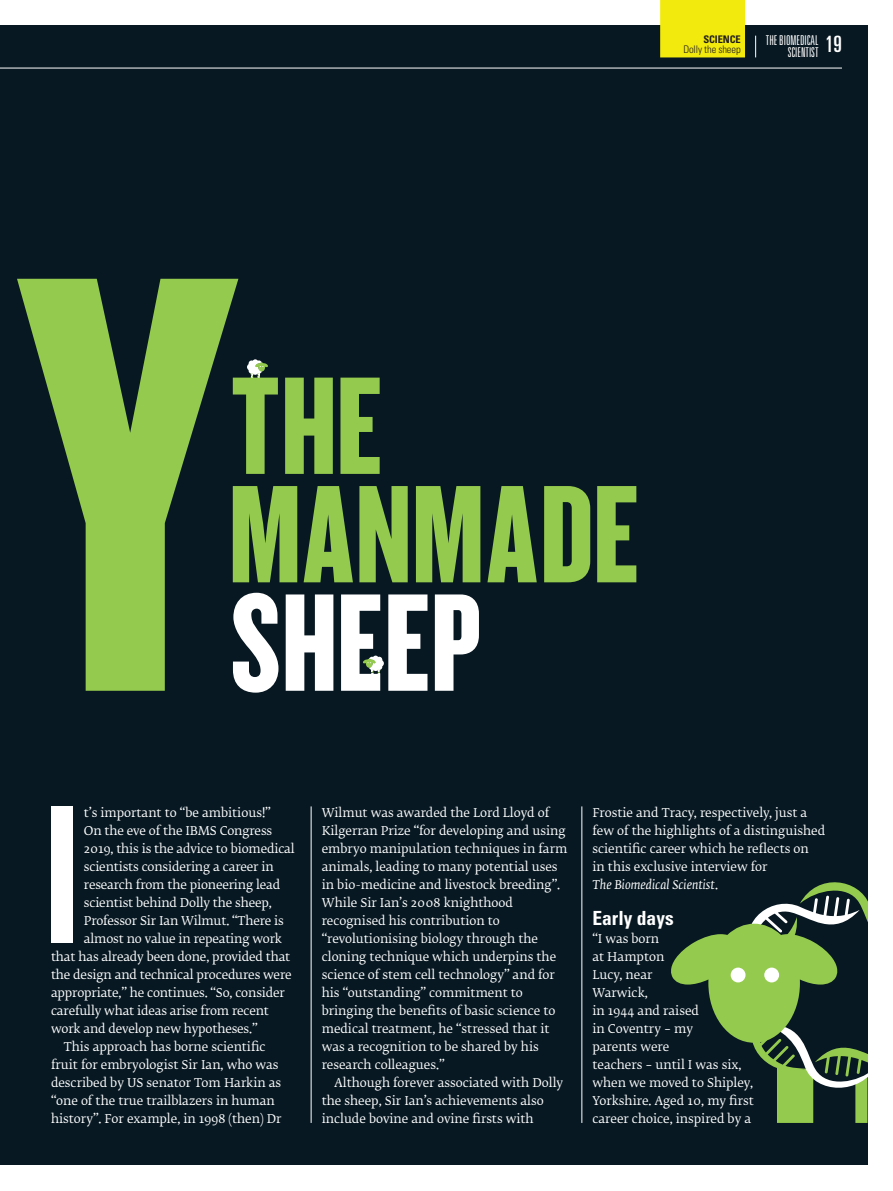
<style>
.page{position:relative;width:893px;height:1191px;background:#fff}
.page>*{position:absolute;margin:0;border:0;box-sizing:border-box;transform-origin:0 0}
.BS_First_Para_Drop_C{font:204.15px "Knockout HTF48 Featherweight";color:#fff}
.R__Master__Folio{font:ultra-condensed 22.5px "Univers";color:#fff}
.BS_Crosshead{font:700 condensed 19.5px "Univers";color:#fff}
.R__Master__BioMedic{font:300 ultra-condensed 13.5px "Univers";color:#fff}
.BS_Body_Copy_Indente{font:12px/18px "Fedra Serif B Std";color:#fff}
.BS_First_Para_Drop_C-2{font:12px "Fedra Serif B Std";letter-spacing:-.01em;color:#fff}
.BS_Body_Copy_No_Inde{font:12px/18px "Fedra Serif B Std";color:#fff}
.R__Master__Tab_Body{font:300 condensed 10.5px/9.9px "Univers";letter-spacing:-.01em;color:#231f20;text-align:right}
.s1{font-weight:700}
.s2{font-style:italic}
</style>
<div class="page">
<div style="left:0;top:26px;width:867px;height:1139px;background:#071822"></div>
<hr style="left:311px;top:806px;width:1px;height:317px;background:#fff">
<hr style="left:582px;top:806px;width:1px;height:317px;background:#fff">
<svg style="left:238px;top:593px;width:241px;height:99px"></svg>
<svg style="left:238px;top:486px;width:398px;height:96px"></svg>
<svg style="left:238px;top:359px;width:142px;height:115px"></svg>
<svg style="left:17px;top:279px;width:221px;height:412px"></svg>
<div style="left:660px;top:0;width:85px;height:57px;background:#f2ea0c"></div>
<svg style="left:755px;top:36px;width:1px;height:21px"></svg>
<hr style="left:0;top:68px;width:842px;height:1px;background:#fff">
<svg style="left:671px;top:882px;width:196px;height:241px"></svg>
<div style="left:764px;top:967px;width:15px;height:15px;background:#fff;border-radius:50%"></div>
<div style="left:731px;top:967px;width:14px;height:15px;background:#fff;border-radius:50%"></div>
<p class="R__Master__Tab_Body" style="left:683px;top:35px;width:59px"><span class="s1">SCIENCE<br></span>Dolly the sheep</p>
<p class="R__Master__Folio" style="left:825px;top:31px;width:18px">19</p>
<p class="R__Master__BioMedic" style="left:766px;top:34px;width:54px">THE BIOMEDICAL</p>
<p class="R__Master__BioMedic" style="left:788px;top:46px;width:32px">SCIENTIST</p>
<p class="BS_First_Para_Drop_C" style="left:44px;top:772px;width:38px">I</p>
<p class="BS_First_Para_Drop_C-2" style="left:84px;top:804px;width:188px">t’s important to “be ambitious!”</p>
<p class="BS_First_Para_Drop_C-2" style="left:84px;top:822px;width:190px">On the eve of the IBMS Congress</p>
<p class="BS_First_Para_Drop_C-2" style="left:84px;top:840px;width:212px">2019, this is the advice to biomedical</p>
<p class="BS_First_Para_Drop_C-2" style="left:84px;top:858px;width:191px">scientists considering a career in</p>
<p class="BS_First_Para_Drop_C-2" style="left:84px;top:876px;width:198px">research from the pioneering lead</p>
<p class="BS_First_Para_Drop_C-2" style="left:84px;top:894px;width:190px">scientist behind Dolly the sheep,</p>
<p class="BS_First_Para_Drop_C-2" style="left:84px;top:912px;width:201px">Professor Sir Ian Wilmut. “There is</p>
<p class="BS_First_Para_Drop_C-2" style="left:84px;top:930px;width:200px">almost no value in repeating work</p>
<p class="BS_First_Para_Drop_C-2" style="left:51px;top:948px;width:241px">that has already been done, provided that</p>
<p class="BS_First_Para_Drop_C-2" style="left:51px;top:966px;width:242px">the design and technical procedures were</p>
<p class="BS_First_Para_Drop_C-2" style="left:51px;top:984px;width:235px">appropriate,” he continues. “So, consider</p>
<p class="BS_First_Para_Drop_C-2" style="left:51px;top:1002px;width:219px">carefully what ideas arise from recent</p>
<p class="BS_First_Para_Drop_C-2" style="left:51px;top:1020px;width:208px">work and develop new hypotheses.”</p>
<p class="BS_Body_Copy_Indente" style="left:51px;top:1038px;width:232px;text-align:center">This approach has borne scientific fruit for embryologist Sir Ian, who was described by US senator Tom Harkin as “one of the true trailblazers in human history”. For example, in 1998 (then) Dr</p>
<p class="BS_Body_Copy_Indente" style="left:322px;top:804px;width:247px">Wilmut was awarded the Lord Lloyd of Kilgerran Prize “for developing and using embryo manipulation techniques in farm animals, leading to many potential uses in bio-medicine and livestock breeding”.<br>While Sir Ian’s 2008 knighthood recognised his contribution to “revolutionising biology through the cloning technique which underpins the science of stem cell technology” and for his “outstanding” commitment to bringing the benefits of basic science to medical treatment, he “stressed that it was a recognition to be shared by his research colleagues.”</p>
<p class="BS_Body_Copy_Indente" style="left:322px;top:1074px;width:243px;text-indent:13px">Although forever associated with Dolly the sheep, Sir Ian’s achievements also include bovine and ovine firsts with</p>
<p class="BS_Body_Copy_Indente" style="left:592px;top:804px;width:234px">Frostie and Tracy, respectively, just a few of the highlights of a distinguished scientific career which he reflects on<br>in this exclusive interview for<br><span class="s2">The Biomedical Scientist</span>.</p>
<p class="BS_Crosshead" style="left:592px;top:906px;width:83px">Early days</p>
<p class="BS_Body_Copy_No_Inde" style="left:592px;top:930px;width:163px">“I was born<br>at Hampton<br>Lucy, near<br>Warwick,<br>in 1944 and raised<br>in Coventry ‒ my<br>parents were<br>teachers ‒ until I was six, when we moved to Shipley,<br>Yorkshire. Aged 10, my first career choice, inspired by a</p>
</div>
